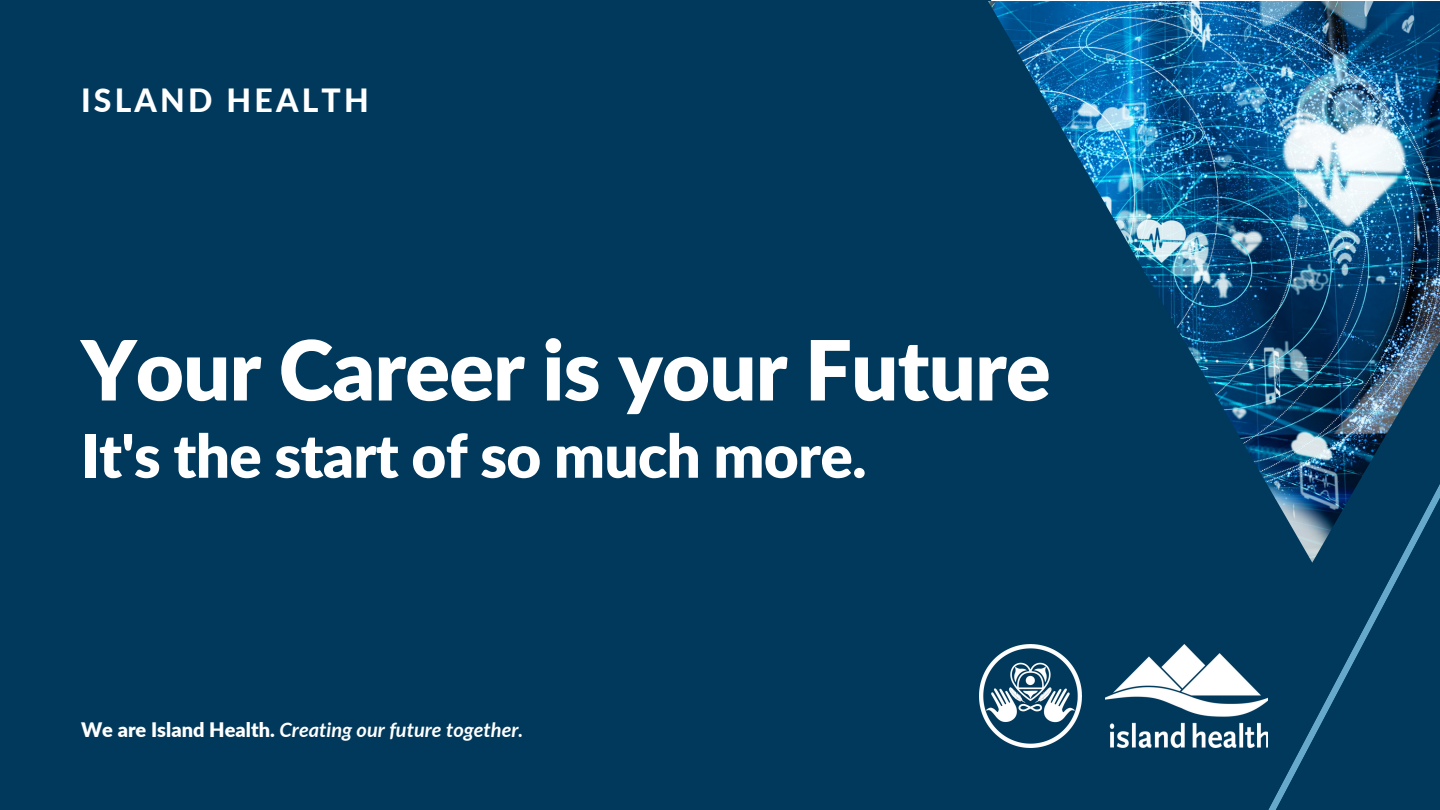
<style>
.page{position:relative;width:1440px;height:810px;background:#00395b}
.page>*{position:absolute;margin:0;border:0;box-sizing:border-box;transform-origin:0 0}
.t1{font:900 83px "Lato";letter-spacing:-.01em;color:#fff}
.t2{font:900 60px "Lato";letter-spacing:-.01em;color:#fff}
.t3{font:800 32px "Lato";letter-spacing:.1em;color:#fff}
.t4{font:italic 700 20px "Lato";color:#fff}
.s1{font-weight:900;font-style:normal}
</style>
<div class="page">
<svg style="left:1267px;top:563px;width:139px;height:247px"></svg>
<img style="left:988px;top:1px;width:452px;height:562px">
<img style="left:979px;top:645px;width:102px;height:103px">
<img style="left:1106px;top:645px;width:161px;height:103px">
<h3 class="t3" style="left:81px;top:81px;width:289px">ISLAND HEALTH</h3>
<h1 class="t1" style="left:81px;top:319px;width:971px">Your Career is your Future</h1>
<h2 class="t2" style="left:81px;top:419px;width:787px">It's the start of so much more.</h2>
<p class="t4" style="left:81px;top:717px;width:444px"><span class="s1">We are Island Health.</span> Creating our future together.</p>
</div>
